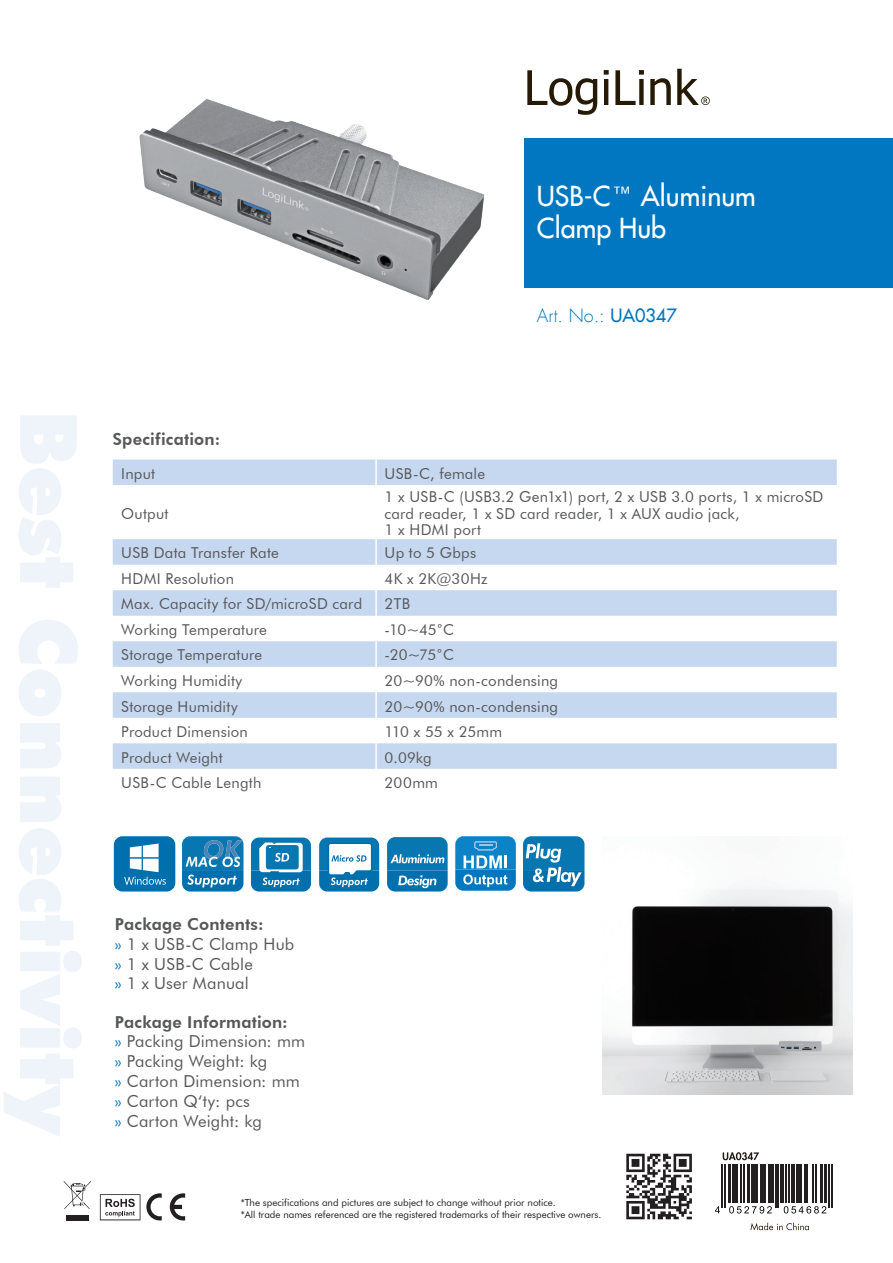
<style>
.page{position:relative;width:893px;height:1263px;background:#fff}
.page>*{position:absolute;margin:0;border:0;box-sizing:border-box;transform-origin:0 0}
.Produktname{font:27px "Futura LT";color:#fff}
.t1{font:300 18px "Futura LT";color:#0077c0}
.Fließtext{font:16.5px "Futura BT";letter-spacing:.01em;color:#57585a}
.subline{font:800 16.5px "Futura BT";letter-spacing:.015em;color:#57585a}
.Tabelle_Auszeichnung{font:15px/16.5px "Futura BT";letter-spacing:.015em;color:#57585a}
.Text_Tabelle{font:15px "Futura BT";letter-spacing:.015em;color:#57585a}
.t2{font:9.75px/11.7px "Futura BT";color:#231f20}
.s1{font-family:"Futura BT"}
.s2{font-weight:400}
.s3{font-weight:300}
.s4{color:#0077c0}
</style>
<div class="page">
<svg style="left:100px;top:1194px;width:40px;height:26px"></svg>
<svg style="left:64px;top:1181px;width:27px;height:28px"></svg>
<div style="left:66px;top:1215px;width:23px;height:5px;background:#231f20"></div>
<svg style="left:146px;top:1193px;width:16px;height:27px"></svg>
<svg style="left:170px;top:1193px;width:15px;height:27px"></svg>
<div style="left:524px;top:138px;width:369px;height:150px;background:#0077c0"></div>
<svg style="left:527px;top:69px;width:183px;height:46px"></svg>
<svg style="left:113px;top:459px;width:724px;height:310px"></svg>
<hr style="left:375px;top:459px;width:2px;height:26px;background:#fff">
<hr style="left:375px;top:539px;width:2px;height:26px;background:#fff">
<hr style="left:375px;top:485px;width:2px;height:54px;background:#fff">
<hr style="left:375px;top:565px;width:2px;height:25px;background:#fff">
<hr style="left:375px;top:590px;width:2px;height:26px;background:#fff">
<hr style="left:375px;top:616px;width:2px;height:25px;background:#fff">
<hr style="left:375px;top:641px;width:2px;height:26px;background:#fff">
<hr style="left:375px;top:667px;width:2px;height:25px;background:#fff">
<hr style="left:375px;top:692px;width:2px;height:26px;background:#fff">
<hr style="left:375px;top:718px;width:2px;height:25px;background:#fff">
<hr style="left:375px;top:743px;width:2px;height:26px;background:#fff">
<svg style="left:387px;top:837px;width:61px;height:54px;background:#2887ba"></svg>
<div style="left:114px;top:836px;width:61px;height:55px;background:#006fad;border-radius:9px"></div>
<svg style="left:124px;top:843px;width:42px;height:42px"></svg>
<svg style="left:182px;top:836px;width:61px;height:55px;background:#318abc"></svg>
<svg style="left:523px;top:836px;width:61px;height:55px;background:#358ebf"></svg>
<svg style="left:251px;top:837px;width:60px;height:54px;background:#3b92c0"></svg>
<svg style="left:319px;top:837px;width:60px;height:54px"></svg>
<svg style="left:455px;top:836px;width:61px;height:55px;background:#3a98cf"></svg>
<svg style="left:750px;top:1223px;width:59px;height:7px"></svg>
<div style="left:623px;top:1150px;width:72px;height:73px;background:linear-gradient(to right,#fff,#fff)"></div>
<svg style="left:626px;top:1154px;width:66px;height:65px"></svg>
<svg style="left:723px;top:1152px;width:36px;height:8px"></svg>
<svg style="left:715px;top:1206px;width:5px;height:7px"></svg>
<svg style="left:729px;top:1206px;width:43px;height:7px"></svg>
<svg style="left:784px;top:1206px;width:42px;height:7px"></svg>
<hr style="left:722px;top:1164px;width:1px;height:44px;background:#231f20">
<hr style="left:724px;top:1164px;width:1px;height:44px;background:#231f20">
<hr style="left:729px;top:1164px;width:2px;height:38px;background:#231f20">
<hr style="left:732px;top:1164px;width:1px;height:38px;background:#231f20">
<hr style="left:734px;top:1164px;width:4px;height:38px;background:#231f20">
<hr style="left:740px;top:1164px;width:1px;height:38px;background:#231f20">
<hr style="left:744px;top:1164px;width:1px;height:38px;background:#231f20">
<hr style="left:747px;top:1164px;width:2px;height:38px;background:#231f20">
<hr style="left:751px;top:1164px;width:3px;height:38px;background:#231f20">
<hr style="left:755px;top:1164px;width:3px;height:38px;background:#231f20">
<hr style="left:760px;top:1164px;width:1px;height:38px;background:#231f20">
<hr style="left:762px;top:1164px;width:4px;height:38px;background:#231f20">
<hr style="left:768px;top:1164px;width:2px;height:38px;background:#231f20">
<hr style="left:772px;top:1164px;width:2px;height:38px;background:#231f20">
<hr style="left:775px;top:1164px;width:1px;height:44px;background:#231f20">
<hr style="left:777px;top:1164px;width:2px;height:44px;background:#231f20">
<hr style="left:780px;top:1164px;width:3px;height:38px;background:#231f20">
<hr style="left:786px;top:1164px;width:1px;height:38px;background:#231f20">
<hr style="left:788px;top:1164px;width:1px;height:38px;background:#231f20">
<hr style="left:791px;top:1164px;width:4px;height:38px;background:#231f20">
<hr style="left:796px;top:1164px;width:1px;height:38px;background:#231f20">
<hr style="left:798px;top:1164px;width:4px;height:38px;background:#231f20">
<hr style="left:804px;top:1164px;width:1px;height:38px;background:#231f20">
<hr style="left:807px;top:1164px;width:1px;height:38px;background:#231f20">
<hr style="left:812px;top:1164px;width:1px;height:38px;background:#231f20">
<hr style="left:816px;top:1164px;width:1px;height:38px;background:#231f20">
<hr style="left:820px;top:1164px;width:3px;height:38px;background:#231f20">
<hr style="left:824px;top:1164px;width:2px;height:38px;background:#231f20">
<hr style="left:829px;top:1164px;width:1px;height:44px;background:#231f20">
<hr style="left:831px;top:1164px;width:1px;height:44px;background:#231f20">
<img style="left:139px;top:99px;width:346px;height:201px">
<img style="left:603px;top:887px;width:249px;height:207px">
<p class="Produktname" style="left:537px;top:179px;width:221px">USB-C<span class="s1">™</span> Aluminum</p>
<p class="Produktname" style="left:537px;top:210px;width:131px">Clamp Hub</p>
<p class="t1" style="left:537px;top:305px;width:141px">Art. No.: <span class="s2">UA0347</span></p>
<p class="subline" style="left:113px;top:429px;width:109px">Specification:</p>
<p class="Tabelle_Auszeichnung" style="left:121px;top:465px;width:35px">Input</p>
<p class="Tabelle_Auszeichnung" style="left:385px;top:465px;width:102px">USB-C, female</p>
<p class="Tabelle_Auszeichnung" style="left:121px;top:505px;width:49px">Output</p>
<p class="Tabelle_Auszeichnung" style="left:385px;top:488px;width:440px">1 x USB-C (USB3.2 Gen1x1) port, 2 x USB 3.0 ports, 1 x microSD card reader, 1 x SD card reader, 1 x AUX audio jack,</p>
<p class="Tabelle_Auszeichnung" style="left:385px;top:521px;width:98px">1 x HDMI port</p>
<p class="Tabelle_Auszeichnung" style="left:121px;top:545px;width:159px">USB Data Transfer Rate</p>
<p class="Tabelle_Auszeichnung" style="left:385px;top:545px;width:93px">Up to 5 Gbps</p>
<p class="Tabelle_Auszeichnung" style="left:121px;top:570px;width:114px">HDMI Resolution</p>
<p class="Text_Tabelle" style="left:385px;top:569px;width:105px">4K x 2K@30Hz</p>
<p class="Tabelle_Auszeichnung" style="left:121px;top:596px;width:242px">Max. Capacity for SD/microSD card</p>
<p class="Text_Tabelle" style="left:385px;top:595px;width:27px">2TB</p>
<p class="Tabelle_Auszeichnung" style="left:121px;top:621px;width:147px">Working Temperature</p>
<p class="Text_Tabelle" style="left:385px;top:620px;width:71px">-10~45<span class="s3">˚</span>C</p>
<p class="Tabelle_Auszeichnung" style="left:121px;top:647px;width:143px">Storage Temperature</p>
<p class="Text_Tabelle" style="left:385px;top:646px;width:71px">-20~75<span class="s3">˚</span>C</p>
<p class="Tabelle_Auszeichnung" style="left:121px;top:672px;width:122px">Working Humidity</p>
<p class="Text_Tabelle" style="left:385px;top:671px;width:175px">20~90% non-condensing</p>
<p class="Tabelle_Auszeichnung" style="left:121px;top:698px;width:118px">Storage Humidity</p>
<p class="Text_Tabelle" style="left:385px;top:697px;width:175px">20~90% non-condensing</p>
<p class="Tabelle_Auszeichnung" style="left:121px;top:723px;width:128px">Product Dimension</p>
<p class="Text_Tabelle" style="left:385px;top:722px;width:119px">110 x 55 x 25mm</p>
<p class="Tabelle_Auszeichnung" style="left:121px;top:749px;width:103px">Product Weight</p>
<p class="Text_Tabelle" style="left:385px;top:748px;width:49px">0.09kg</p>
<p class="Tabelle_Auszeichnung" style="left:121px;top:774px;width:142px">USB-C Cable Length</p>
<p class="Text_Tabelle" style="left:385px;top:773px;width:55px">200mm</p>
<p class="subline" style="left:115px;top:914px;width:150px">Package Contents:</p>
<p class="Fließtext" style="left:115px;top:934px;width:181px"><span class="s4">»</span> 1 x USB-C Clamp Hub</p>
<p class="Fließtext" style="left:115px;top:953px;width:140px"><span class="s4">»</span> 1 x USB-C Cable</p>
<p class="Fließtext" style="left:115px;top:973px;width:135px"><span class="s4">»</span> 1 x User Manual</p>
<p class="subline" style="left:115px;top:1012px;width:174px">Package Information:</p>
<p class="Fließtext" style="left:115px;top:1031px;width:192px"><span class="s4">»</span> Packing Dimension: mm</p>
<p class="Fließtext" style="left:115px;top:1051px;width:154px"><span class="s4">»</span> Packing Weight: kg</p>
<p class="Fließtext" style="left:115px;top:1071px;width:186px"><span class="s4">»</span> Carton Dimension: mm</p>
<p class="Fließtext" style="left:115px;top:1091px;width:137px"><span class="s4">»</span> Carton Q‘ty: pcs</p>
<p class="Fließtext" style="left:115px;top:1111px;width:149px"><span class="s4">»</span> Carton Weight: kg</p>
<p class="t2" style="left:241px;top:1196px;width:362px">*The specifications and pictures are subject to change without prior notice.<br>*All trade names referenced are the registered trademarks of their respective owners.</p>
</div>
